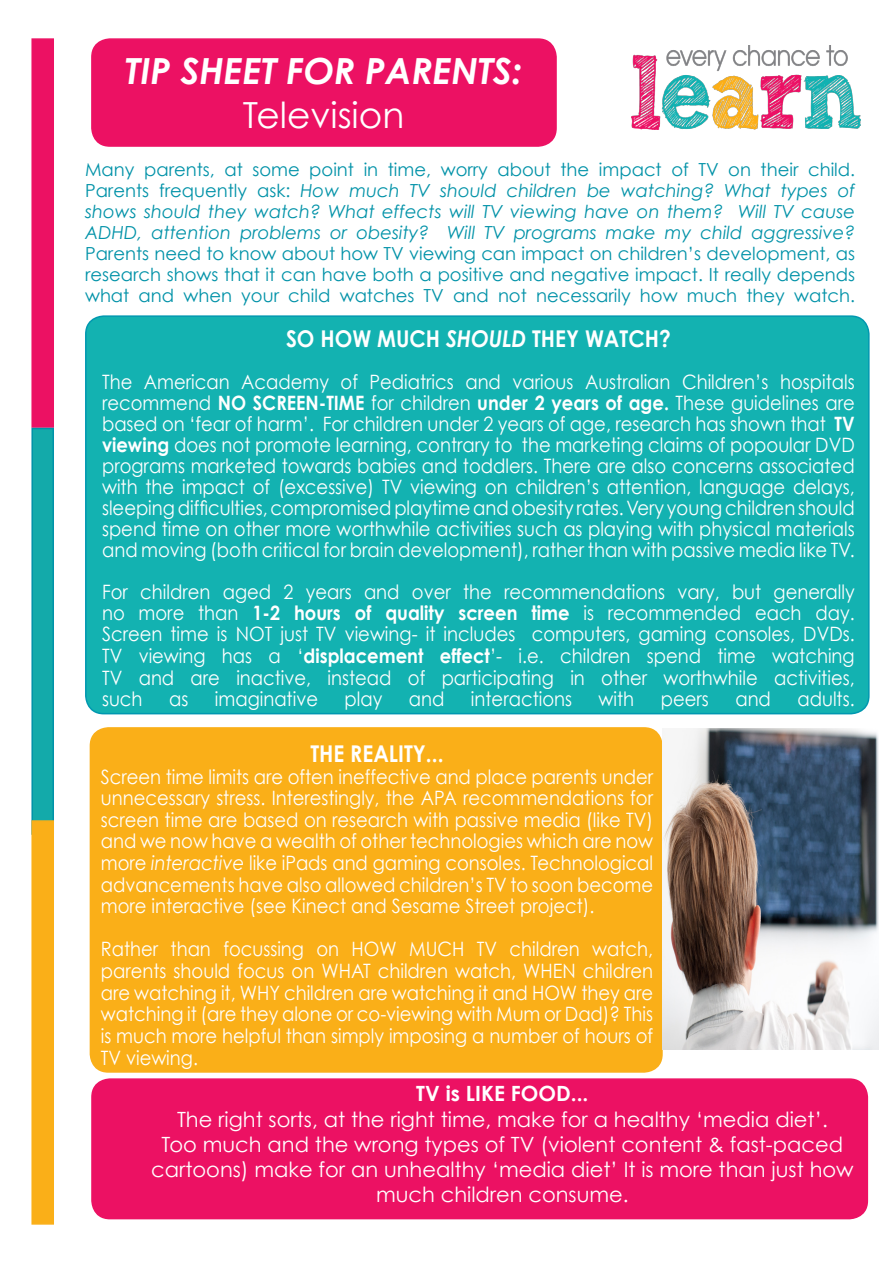
<style>
.page{position:relative;width:893px;height:1263px;background:#fff}
.page>*{position:absolute;margin:0;border:0;box-sizing:border-box;transform-origin:0 0}
.t1{font:italic 700 36px "Century Gothic";color:#fff}
.t2{font:36px "Century Gothic";color:#fff}
.t3{font:700 23.1px "Century Gothic";color:#fff;scale:.91 1}
.t4{font:21px/25.2px "Century Gothic";color:#fff;text-align:center}
.t5{font:700 21px "Century Gothic";color:#fff}
.t6{font:19.8px/21.6px "Century Gothic";color:#fff;text-align:justify;scale:.91 1}
.t7{font:18px/21px "Century Gothic";color:#0092a8;text-align:justify}
.s1{font-style:italic}
.s2{font-weight:700}
</style>
<div class="page">
<div style="left:92px;top:39px;width:464px;height:107px;background:#ec1163;border-radius:18px"></div>
<div style="left:91px;top:38px;width:466px;height:109px;border:2px solid #ec1163;border-radius:18px"></div>
<div style="left:86px;top:316px;width:783px;height:398px;background:#13b2b1;border-radius:18px"></div>
<div style="left:85px;top:315px;width:785px;height:399px;border:2px solid #0098b0;border-radius:18px"></div>
<img style="left:631px;top:45px;width:229px;height:85px">
<div style="left:92px;top:1079px;width:775px;height:139px;background:#ec1163;border-radius:18px"></div>
<div style="left:91px;top:1078px;width:777px;height:141px;border:2px solid #ec1163;border-radius:18px"></div>
<div style="left:90px;top:728px;width:572px;height:344px;background:#faaf18;border-radius:18px"></div>
<div style="left:90px;top:727px;width:573px;height:346px;border:2px solid #faaf18;border-radius:18px"></div>
<img style="left:663px;top:729px;width:215px;height:320px">
<div style="left:31px;top:38px;width:23px;height:390px;background:#ec1163;border:2px solid #ec1163"></div>
<div style="left:31px;top:428px;width:23px;height:407px;background:#13aaaa;border:2px solid #0092a8"></div>
<div style="left:31px;top:820px;width:23px;height:404px;background:#faaf18;border:2px solid #faaf18"></div>
<p class="t1" style="left:125px;top:48px;width:398px">TIP SHEET FOR PARENTS:</p>
<p class="t2" style="left:243px;top:93px;width:163px">Television</p>
<p class="t7" style="left:85px;top:159px;width:772px">Many parents, at some point in time, worry about the impact of TV on their child.<br>Parents frequently ask: <span class="s1">How much TV should children be watching? What types of shows should they watch? What effects will TV viewing have on them? Will TV cause ADHD, attention problems or obesity? Will TV programs make my child aggressive?<br></span>Parents need to know about how TV viewing can impact on children’s development, as research shows that it can have both a positive and negative impact. It really depends what and when your child watches TV and not necessarily how much they watch.</p>
<p class="t3" style="left:286px;top:324px;width:424px">SO HOW MUCH <span class="s1">SHOULD</span> THEY WATCH?</p>
<p class="t6" style="left:102px;top:371px;width:829px;line-height:21px">The American Academy of Pediatrics and various Australian Children’s hospitals recommend <span class="s2">NO SCREEN-TIME</span> for children <span class="s2">under 2 years of age.</span> These guidelines are based on ‘fear of harm’. For children under 2 years of age, research has shown that <span class="s2">TV viewing</span> does not promote learning, contrary to the marketing claims of popoular DVD programs marketed towards babies and toddlers. There are also concerns associated with the impact of (excessive) TV viewing on children’s attention, language delays, sleeping difficulties, compromised playtime and obesity rates. Very young children should spend time on other more worthwhile activities such as playing with physical materials and moving (both critical for brain development), rather than with passive media like TV.</p>
<p class="t6" style="left:102px;top:581px;width:829px;line-height:21px">For children aged 2 years and over the recommendations vary, but generally no more than <span class="s2">1-2 hours of quality screen time</span> is recommended each day.</p>
<p class="t6" style="left:102px;top:623px;width:829px">Screen time is NOT just TV viewing- it includes computers, gaming consoles, DVDs.</p>
<p class="t6" style="left:102px;top:645px;width:829px">TV viewing has a ‘<span class="s2">displacement effect</span>’- i.e. children spend time watching TV and are inactive, instead of participating in other worthwhile activities, such</p>
<p class="t6" style="left:169px;top:688px;width:23px">as</p>
<p class="t6" style="left:215px;top:688px;width:115px">imaginative</p>
<p class="t6" style="left:345px;top:688px;width:43px">play</p>
<p class="t6" style="left:409px;top:688px;width:41px">and</p>
<p class="t6" style="left:471px;top:688px;width:113px">interactions</p>
<p class="t6" style="left:599px;top:688px;width:41px">with</p>
<p class="t6" style="left:661px;top:688px;width:54px">peers</p>
<p class="t6" style="left:735px;top:688px;width:41px">and</p>
<p class="t6" style="left:797px;top:688px;width:64px">adults.</p>
<p class="t3" style="left:310px;top:739px;width:148px">THE REALITY...</p>
<p class="t6" style="left:101px;top:765px;width:608px">Screen time limits are often ineffective and place parents under unnecessary stress. Interestingly, the APA recommendations for screen time are based on research with passive media (like TV) and we now have a wealth of other technologies which are now more <span class="s1">interactive</span> like iPads and gaming consoles. Technological advancements have also allowed children’s TV to soon become more interactive (see Kinect and Sesame Street project).</p>
<p class="t6" style="left:101px;top:938px;width:608px">Rather than focussing on HOW MUCH TV children watch, parents should focus on WHAT children watch, WHEN children are watching it, WHY children are watching it and HOW they are watching it (are they alone or co-viewing with Mum or Dad)? This is much more helpful than simply imposing a number of hours of TV viewing.</p>
<p class="t5" style="left:416px;top:1080px;width:174px">TV is LIKE FOOD...</p>
<p class="t4" style="left:151px;top:1106px;width:704px">The right sorts, at the right time, make for a healthy ‘media diet’.<br>Too much and the wrong types of TV (violent content &amp; fast-paced cartoons) make for an unhealthy ‘media diet’ It is more than just how much children consume.</p>
</div>
